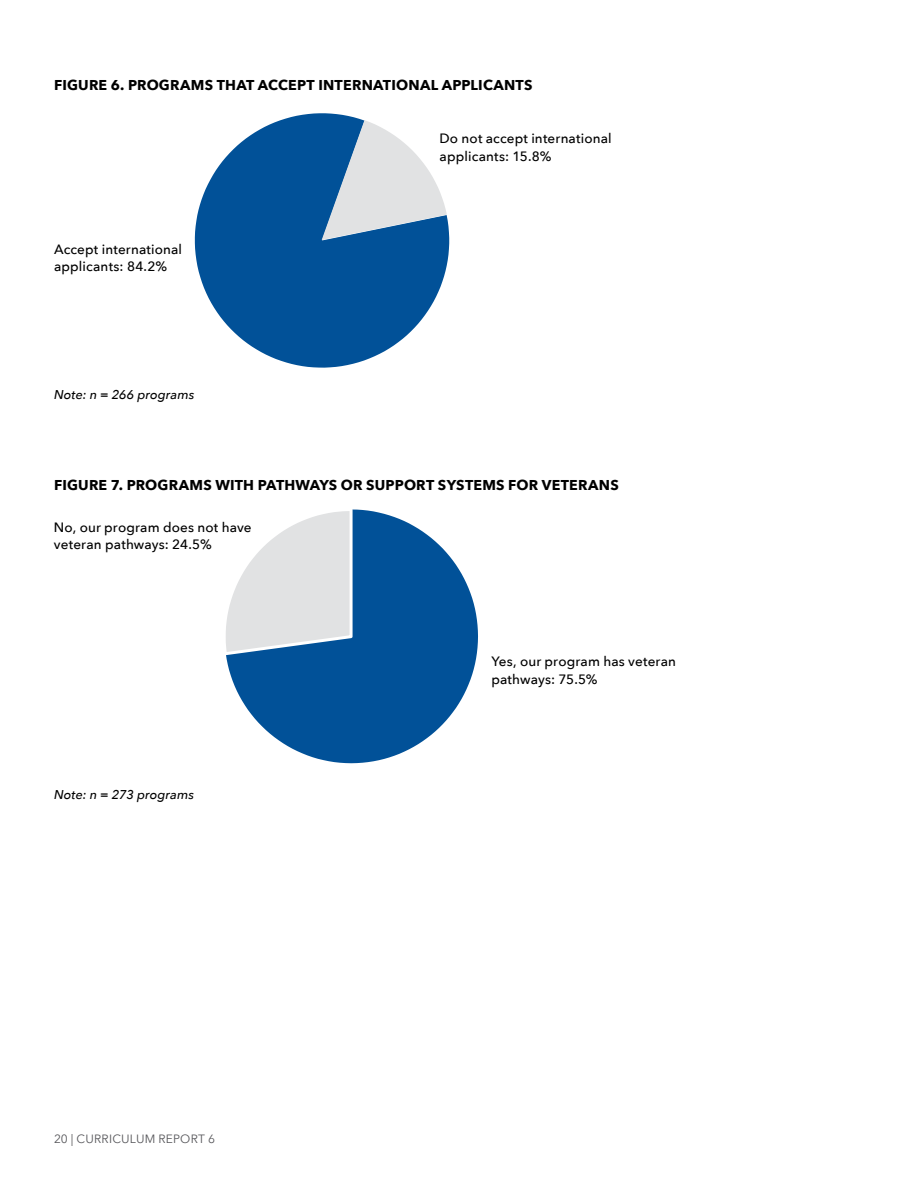
<style>
.page{position:relative;width:918px;height:1188px;background:#fff}
.page>*{position:absolute;margin:0;border:0;box-sizing:border-box;transform-origin:0 0}
.t1{font:700 14.25px "Avenir Next";letter-spacing:.015em;color:#000}
.t2{font:500 13.5px/17.4px "Avenir Next";letter-spacing:.01em;color:#000}
.t3{font:italic 500 12.75px "Avenir Next";letter-spacing:.005em;color:#000}
.t4{font:12px "Avenir Next";letter-spacing:.02em;color:#56565a}
</style>
<div class="page">
<svg style="left:195px;top:113px;width:254px;height:255px;fill:#015198"></svg>
<svg style="left:322px;top:120px;width:125px;height:120px"></svg>
<svg style="left:226px;top:510px;width:252px;height:253px;fill:#015198"></svg>
<svg style="left:226px;top:509px;width:128px;height:148px"></svg>
<p class="t1" style="left:54px;top:73px;width:480px">FIGURE 6. PROGRAMS THAT ACCEPT INTERNATIONAL APPLICANTS</p>
<p class="t2" style="left:54px;top:240px;width:130px">Accept international applicants: 84.2%</p>
<p class="t3" style="left:54px;top:384px;width:142px">Note: n = 266 programs</p>
<p class="t2" style="left:440px;top:129px;width:174px">Do not accept international applicants: 15.8%</p>
<p class="t1" style="left:54px;top:473px;width:566px">FIGURE 7. PROGRAMS WITH PATHWAYS OR SUPPORT SYSTEMS FOR VETERANS</p>
<p class="t2" style="left:54px;top:518px;width:199px">No, our program does not have veteran pathways: 24.5%</p>
<p class="t3" style="left:54px;top:784px;width:142px">Note: n = 273 programs</p>
<p class="t4" style="left:54px;top:1128px;width:162px">20 | CURRICULUM REPORT 6</p>
<p class="t2" style="left:491px;top:652px;width:186px">Yes, our program has veteran pathways: 75.5%</p>
</div>
